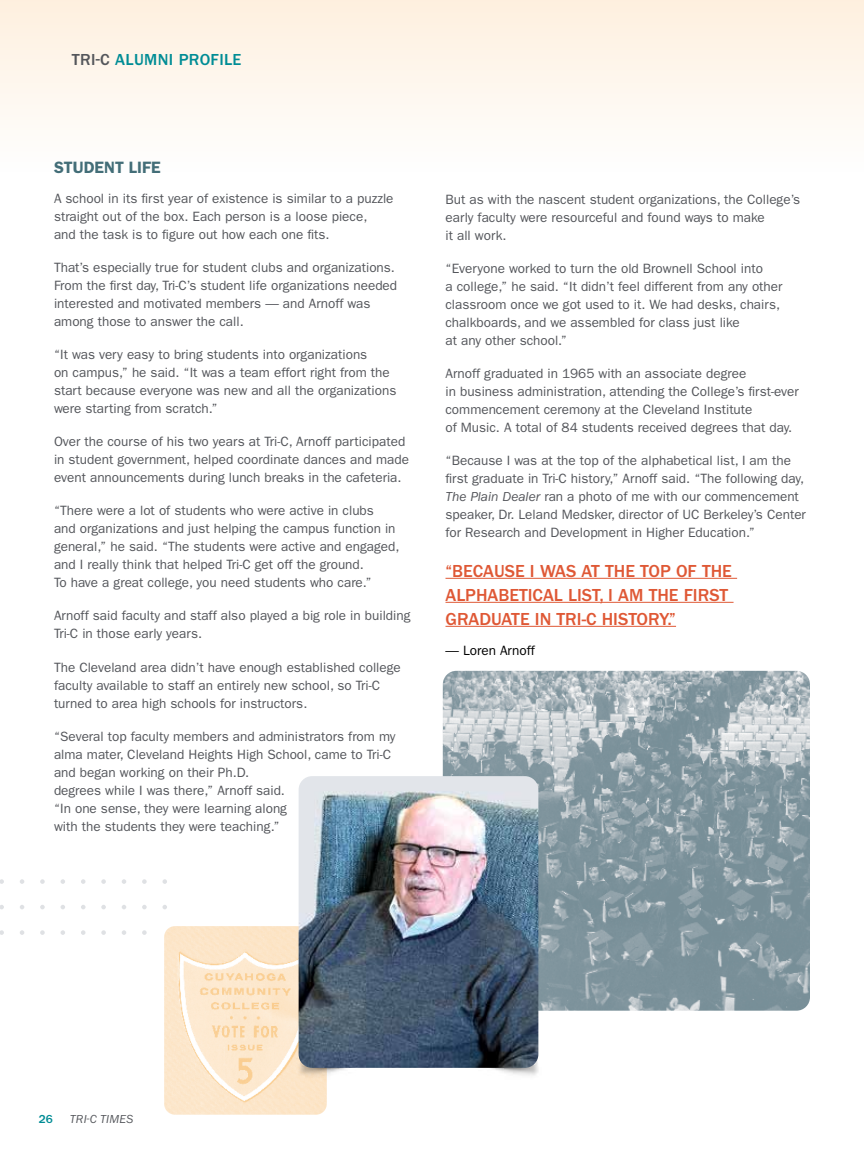
<style>
.page{position:relative;width:864px;height:1175px;background:#fff}
.page>*{position:absolute;margin:0;border:0;box-sizing:border-box;transform-origin:0 0}
.t1{font:500 18px/24px "ITC Franklin Gothic Std";color:#df5835}
.t2{font:500 16.5px "ITC Franklin Gothic Std";letter-spacing:.02em;color:#008c95}
.t3{font:600 16.5px "ITC Franklin Gothic Std";color:#436e78}
.t4{font:13.5px/18px "ITC Franklin Gothic Std";color:#54565b}
.t5{font:13.5px "ITC Franklin Gothic Std";color:#000}
.t6{font:italic 12px "ITC Franklin Gothic Std";letter-spacing:.02em;color:#54565b}
.t7{font:500 12px "ITC Franklin Gothic Std";color:#008c95}
.s1{color:#54565b}
.s2{font-style:italic}
</style>
<div class="page">
<div style="left:0;top:0;width:864px;height:172px;background:linear-gradient(to bottom,#feefde,#fefefe)"></div>
<img style="left:164px;top:926px;width:163px;height:188px">
<img style="left:297px;top:1025px;width:242px;height:54px">
<hr style="left:446px;top:578px;width:291px;height:1px;background:#df5835">
<hr style="left:446px;top:602px;width:288px;height:1px;background:#df5835">
<hr style="left:446px;top:626px;width:230px;height:1px;background:#df5835">
<img style="left:443px;top:671px;width:367px;height:339px">
<img style="left:299px;top:776px;width:239px;height:291px">
<svg style="left:0;top:930px;width:147px;height:4px"></svg>
<svg style="left:0;top:905px;width:167px;height:4px"></svg>
<svg style="left:0;top:879px;width:167px;height:4px"></svg>
<p class="t2" style="left:72px;top:51px;width:171px"><span class="s1">TRI-C</span> ALUMNI PROFILE</p>
<p class="t3" style="left:54px;top:158px;width:108px">STUDENT LIFE</p>
<p class="t4" style="left:54px;top:190px;width:341px">A school in its first year of existence is similar to a puzzle straight out of the box. Each person is a loose piece,<br>and the task is to figure out how each one fits.</p>
<p class="t4" style="left:54px;top:259px;width:345px">That’s especially true for student clubs and organizations.<br>From the first day, Tri-C’s student life organizations needed interested and motivated members — and Arnoff was among those to answer the call.</p>
<p class="t4" style="left:54px;top:346px;width:344px">“It was very easy to bring students into organizations<br>on campus,” he said. “It was a team effort right from the start because everyone was new and all the organizations were starting from scratch.”</p>
<p class="t4" style="left:54px;top:433px;width:357px">Over the course of his two years at Tri-C, Arnoff participated in student government, helped coordinate dances and made event announcements during lunch breaks in the cafeteria.</p>
<p class="t4" style="left:54px;top:502px;width:347px">“There were a lot of students who were active in clubs<br>and organizations and just helping the campus function in general,” he said. “The students were active and engaged, and I really think that helped Tri-C get off the ground.<br>To have a great college, you need students who care.”</p>
<p class="t4" style="left:54px;top:607px;width:358px">Arnoff said faculty and staff also played a big role in building<br>Tri-C in those early years.</p>
<p class="t4" style="left:54px;top:658px;width:348px">The Cleveland area didn’t have enough established college faculty available to staff an entirely new school, so Tri-C turned to area high schools for instructors.</p>
<p class="t4" style="left:54px;top:727px;width:343px">“Several top faculty members and administrators from my alma mater, Cleveland Heights High School, came to Tri-C and began working on their Ph.D.<br>degrees while I was there,” Arnoff said.<br>“In one sense, they were learning along<br>with the students they were teaching.”</p>
<p class="t4" style="left:446px;top:191px;width:356px">But as with the nascent student organizations, the College’s early faculty were resourceful and found ways to make<br>it all work.</p>
<p class="t4" style="left:446px;top:260px;width:339px">“Everyone worked to turn the old Brownell School into<br>a college,” he said. “It didn’t feel different from any other classroom once we got used to it. We had desks, chairs, chalkboards, and we assembled for class just like<br>at any other school.”</p>
<p class="t4" style="left:446px;top:365px;width:355px">Arnoff graduated in 1965 with an associate degree<br>in business administration, attending the College’s first-ever commencement ceremony at the Cleveland Institute<br>of Music. A total of 84 students received degrees that day.</p>
<p class="t4" style="left:446px;top:452px;width:362px">“Because I was at the top of the alphabetical list, I am the first graduate in Tri-C history,” Arnoff said. “The following day, <span class="s2">The Plain Dealer</span> ran a photo of me with our commencement speaker, Dr. Leland Medsker, director of UC Berkeley’s Center for Research and Development in Higher Education.”</p>
<h1 class="t1" style="left:446px;top:558px;width:288px">“BECAUSE I WAS AT THE TOP OF THE<br>ALPHABETICAL LIST, I AM THE FIRST<br>GRADUATE IN TRI-C HISTORY.”</h1>
<p class="t5" style="left:446px;top:642px;width:91px">— Loren Arnoff</p>
<p class="t7" style="left:39px;top:1112px;width:16px">26</p>
<p class="t6" style="left:70px;top:1112px;width:65px">TRI-C TIMES</p>
</div>
